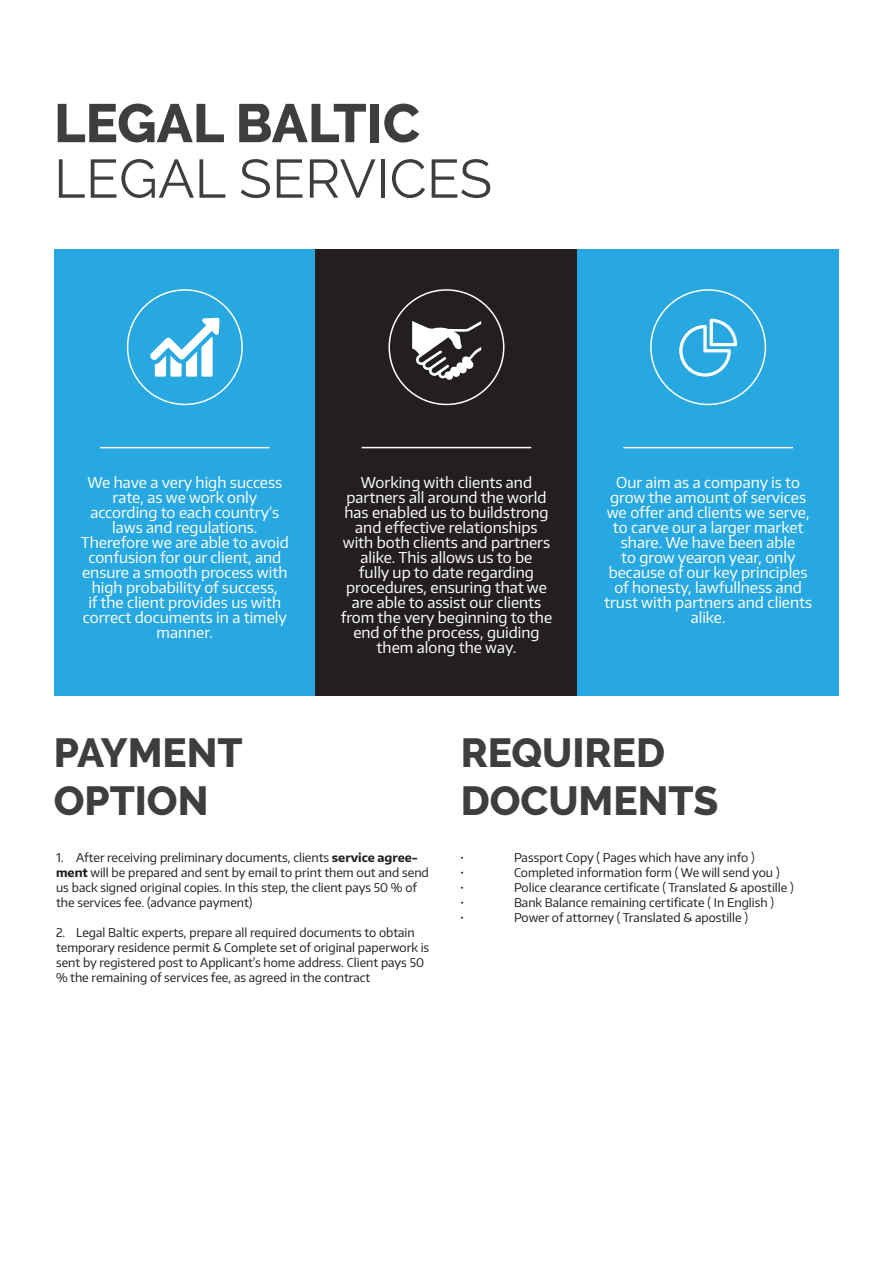
<style>
.page{position:relative;width:893px;height:1263px;background:#fff}
.page>*{position:absolute;margin:0;border:0;box-sizing:border-box;transform-origin:0 0}
.Headline{font:54px/55.5px "Raleway";color:#3e3e3f}
.Headline-2{font:800 40.5px/48px "Raleway";color:#3e3e3f}
.t1{font:15px/15px "Encode Sans";color:#fff;text-align:center}
.t2{font:12px/15px "Encode Sans";color:#231f20}
.s1{font-weight:800}
.s2{font-weight:700}
</style>
<div class="page">
<div style="left:54px;top:249px;width:262px;height:447px;background:#27a8e0"></div>
<div style="left:316px;top:249px;width:261px;height:447px;background:#231f20"></div>
<div style="left:577px;top:249px;width:262px;height:447px;background:#27a8e0"></div>
<div style="left:127px;top:289px;width:116px;height:116px;border:2px solid #fff;border-radius:50%"></div>
<hr style="left:100px;top:447px;width:170px;height:1px;background:#fff">
<svg style="left:150px;top:318px;width:70px;height:59px"></svg>
<div style="left:388px;top:289px;width:116px;height:116px;border:2px solid #fff;border-radius:50%"></div>
<div style="left:650px;top:289px;width:116px;height:116px;border:2px solid #fff;border-radius:50%"></div>
<hr style="left:362px;top:447px;width:169px;height:1px;background:#fff">
<hr style="left:623px;top:447px;width:170px;height:1px;background:#fff">
<svg style="left:412px;top:321px;width:69px;height:59px"></svg>
<svg style="left:679px;top:319px;width:58px;height:58px"></svg>
<p class="Headline" style="left:54px;top:95px;width:440px"><span class="s1">LEGAL BALTIC<br></span>LEGAL SERVICES</p>
<p class="t1" style="left:81px;top:474px;width:209px">We have a very high success rate, as we work only according to each country‘s laws and regulations.<br>Therefore we are able to avoid confusion for our client, and ensure a smooth process with high probability of success,<br>if the client provides us with correct documents in a timely manner.</p>
<p class="t1" style="left:341px;top:474px;width:213px">Working with clients and partners all around the world has enabled us to buildstrong and effective relationships with both clients and partners alike. This allows us to be<br>fully up to date regarding procedures, ensuring that we are able to assist our clients from the very beginning to the end of the process, guiding them along the way.</p>
<p class="t1" style="left:604px;top:474px;width:210px">Our aim as a company is to grow the amount of services we offer and clients we serve, to carve our a larger market share. We have been able<br>to grow yearon year, only because of our key principles of honesty, lawfullness and trust with partners and clients alike.</p>
<p class="Headline-2" style="left:54px;top:729px;width:191px">PAYMENT</p>
<p class="Headline-2" style="left:54px;top:777px;width:156px">OPTION</p>
<p class="t2" style="left:56px;top:850px;width:374px">1. After receiving preliminary documents, clients <span class="s2">service agree&shy;ment</span> will be prepared and sent by email to print them out and send us back signed original copies. In this step, the client pays 50 % of the services fee. (advance payment)</p>
<p class="t2" style="left:56px;top:925px;width:375px">2. Legal Baltic experts, prepare all required documents to obtain temporary residence permit &amp; Complete set of original paperwork is sent by registered post to Applicant’s home address. Client pays 50 % the remaining of services fee, as agreed in the contract</p>
<p class="Headline-2" style="left:461px;top:729px;width:259px">REQUIRED<br>DOCUMENTS</p>
<p class="t2" style="left:460px;top:850px;width:5px">•</p>
<p class="t2" style="left:514px;top:850px;width:242px">Passport Copy ( Pages which have any info )</p>
<p class="t2" style="left:460px;top:865px;width:5px">•</p>
<p class="t2" style="left:514px;top:865px;width:267px">Completed information form ( We will send you )</p>
<p class="t2" style="left:460px;top:880px;width:5px">•</p>
<p class="t2" style="left:514px;top:880px;width:281px">Police clearance certificate ( Translated &amp; apostille )</p>
<p class="t2" style="left:460px;top:895px;width:5px">•</p>
<p class="t2" style="left:514px;top:895px;width:262px">Bank Balance remaining certificate ( In English )</p>
<p class="t2" style="left:460px;top:910px;width:5px">•</p>
<p class="t2" style="left:514px;top:910px;width:236px">Power of attorney ( Translated &amp; apostille )</p>
</div>
